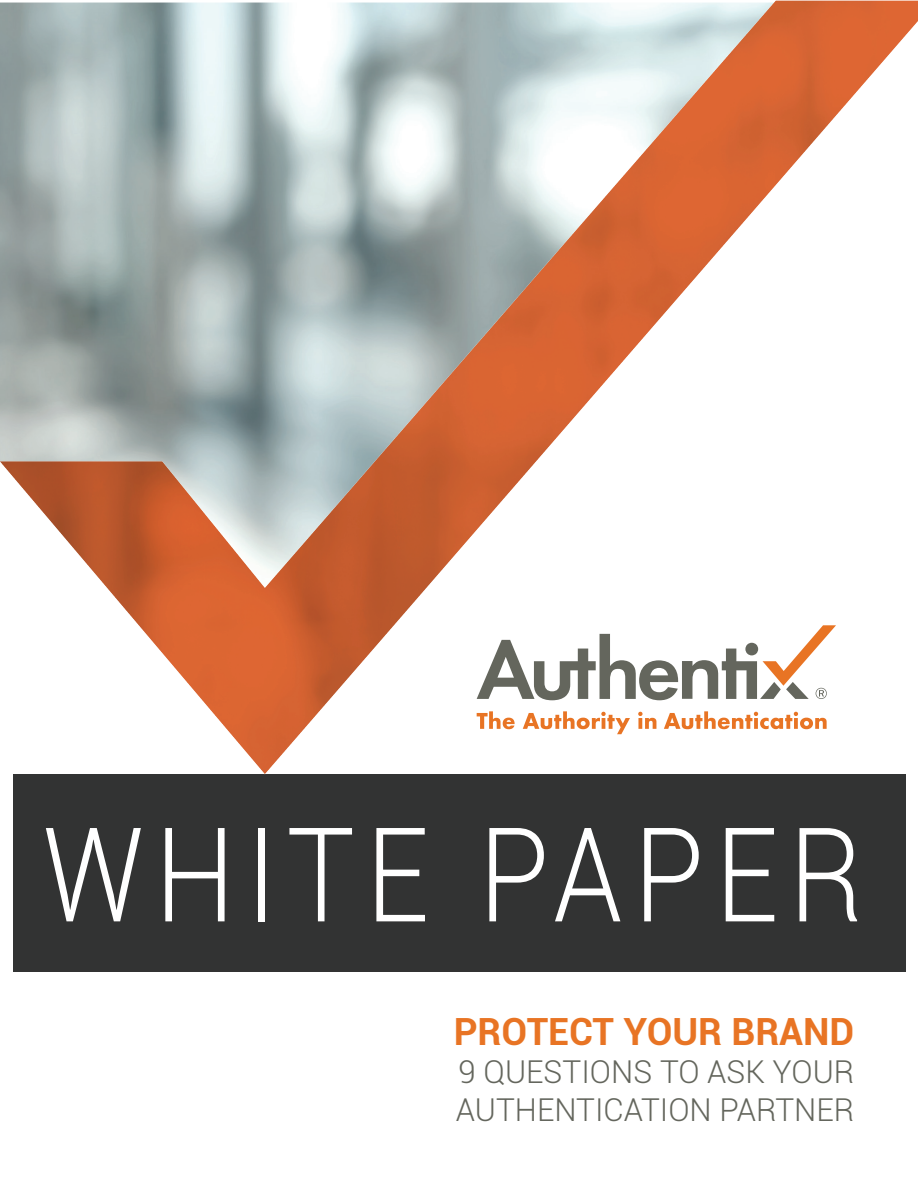
<style>
.page{position:relative;width:918px;height:1188px;background:#fff}
.page>*{position:absolute;margin:0;border:0;box-sizing:border-box;transform-origin:0 0}
.t1{font:300 131.25px "Roboto";letter-spacing:.1em;color:#fff;scale:.87 1}
.t2{font:700 37.5px "Roboto";color:#e87424}
.t3{font:300 31.5px/37.8px "Roboto";color:#64665d}
</style>
<div class="page">
<div style="left:13px;top:774px;width:893px;height:198px;background:#323333"></div>
<img style="left:0;top:0;width:918px;height:775px">
<h1 class="t1" style="left:43px;top:784px;width:944px">WHITE PAPER</h1>
<p class="t2" style="left:454px;top:1005px;width:402px">PROTECT YOUR BRAND</p>
<p class="t3" style="left:456px;top:1052px;width:400px">9 QUESTIONS TO ASK YOUR<br>AUTHENTICATION PARTNER</p>
</div>
